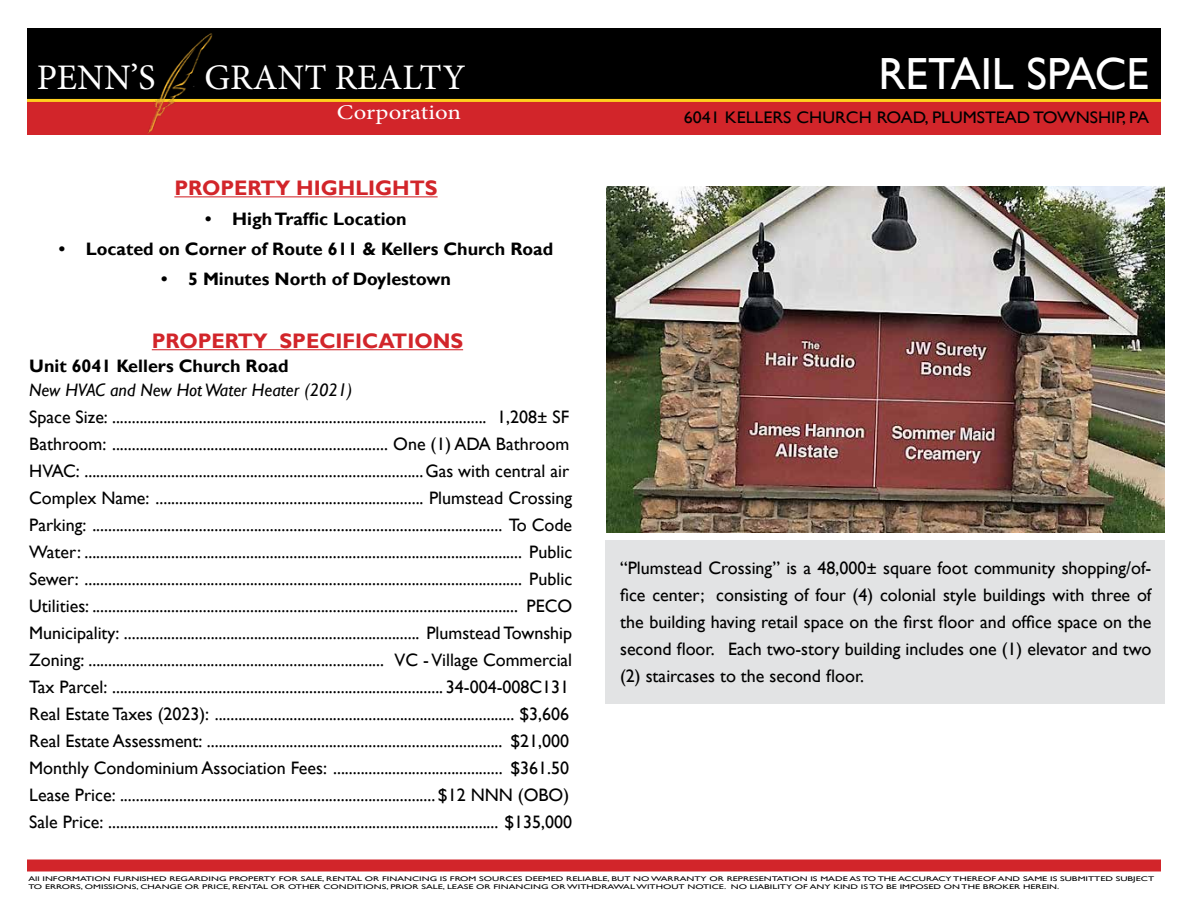
<style>
.page{position:relative;width:1188px;height:918px;background:#fff}
.page>*{position:absolute;margin:0;border:0;box-sizing:border-box;transform-origin:0 0}
.t1{font:45px "Gill Sans";color:#fff}
.t2{font:36px "Minion Pro";color:#fff}
.t3{font:700 21px "Gill Sans";color:#d2252a}
.t4{font:21px "Minion Pro";color:#fff;scale:1.18 1}
.t5{font:18px/27px "Gill Sans";color:#000}
.t6{font:700 18px "Gill Sans";color:#000}
.t7{font:italic 18px "Gill Sans";color:#000}
.t8{font:16.8px "Gill Sans";color:#000;scale:1.08 1}
.t9{font:6.75px/8.1px "Gill Sans";color:#000;scale:1.5 1}
</style>
<div class="page">
<div style="left:27px;top:28px;width:1134px;height:72px;background:#000"></div>
<div style="left:27px;top:101px;width:1134px;height:33px;background:#d2252a"></div>
<hr style="left:27px;top:99px;width:1134px;height:3px;background:#ffd01f">
<img style="left:140px;top:33px;width:76px;height:101px">
<div style="left:27px;top:860px;width:1134px;height:12px;background:#d2252a"></div>
<hr style="left:152px;top:349px;width:311px;height:1px;background:#d2252a">
<div style="left:605px;top:540px;width:559px;height:164px;background:#e2e3e4"></div>
<img style="left:607px;top:186px;width:557px;height:346px">
<hr style="left:174px;top:196px;width:264px;height:1px;background:#d2252a">
<h2 class="t2" style="left:37px;top:53px;width:120px">PENN’S</h2>
<h2 class="t2" style="left:204px;top:53px;width:263px">GRANT REALTY</h2>
<p class="t4" style="left:337px;top:98px;width:107px">Corporation</p>
<p class="t3" style="left:174px;top:176px;width:265px">PROPERTY HIGHLIGHTS</p>
<p class="t6" style="left:205px;top:208px;width:203px">• High Traffic Location</p>
<p class="t6" style="left:59px;top:238px;width:496px">• Located on Corner of Route 611 &amp; Kellers Church Road</p>
<p class="t6" style="left:161px;top:268px;width:291px">• 5 Minutes North of Doylestown</p>
<p class="t3" style="left:152px;top:328px;width:313px">PROPERTY SPECIFICATIONS</p>
<p class="t6" style="left:29px;top:355px;width:261px">Unit 6041 Kellers Church Road</p>
<p class="t7" style="left:29px;top:380px;width:325px">New HVAC and New Hot Water Heater (2021)</p>
<p class="t5" style="left:29px;top:404px;width:545px">Space Size: ............................................................................................... 1,208± SF Bathroom: ...................................................................... One (1) ADA Bathroom HVAC: ......................................................................................Gas with central air Complex Name: .................................................................... Plumstead Crossing Parking: ........................................................................................................ To Code Water: ............................................................................................................... Public Sewer: ............................................................................................................... Public Utilities: ............................................................................................................ PECO Municipality: ........................................................................... Plumstead Township Zoning: ........................................................................... VC - Village Commercial Tax Parcel: .................................................................................... 34-004-008C131<br>Real Estate Taxes (2023): ............................................................................ $3,606<br>Real Estate Assessment: ........................................................................... $21,000<br>Monthly Condominium Association Fees: ........................................... $361.50<br>Lease Price: ................................................................................ $12 NNN (OBO)<br>Sale Price: ................................................................................................... $135,000</p>
<h1 class="t1" style="left:878px;top:48px;width:272px">RETAIL SPACE</h1>
<p class="t8" style="left:684px;top:108px;width:432px">6041 KELLERS CHURCH ROAD, PLUMSTEAD TOWNSHIP, PA</p>
<p class="t5" style="left:620px;top:555px;width:533px;text-align:justify">“Plumstead Crossing” is a 48,000± square foot community shopping/of&shy;fice center; consisting of four (4) colonial style buildings with three of the building having retail space on the first floor and office space on the second floor. Each two-story building includes one (1) elevator and two (2) staircases to the second floor.</p>
<p class="t9" style="left:28px;top:874px;width:752px">All INFORMATION FURNISHED REGARDING PROPERTY FOR SALE, RENTAL OR FINANCING IS FROM SOURCES DEEMED RELIABLE, BUT NO WARRANTY OR REPRESENTATION IS MADE AS TO THE ACCURACY THEREOF AND SAME IS SUBMITTED SUBJECT<br>TO ERRORS, OMISSIONS, CHANGE OR PRICE, RENTAL OR OTHER CONDITIONS, PRIOR SALE, LEASE OR FINANCING OR WITHDRAWAL WITHOUT NOTICE. NO LIABILITY OF ANY KIND IS TO BE IMPOSED ON THE BROKER HEREIN.</p>
</div>
